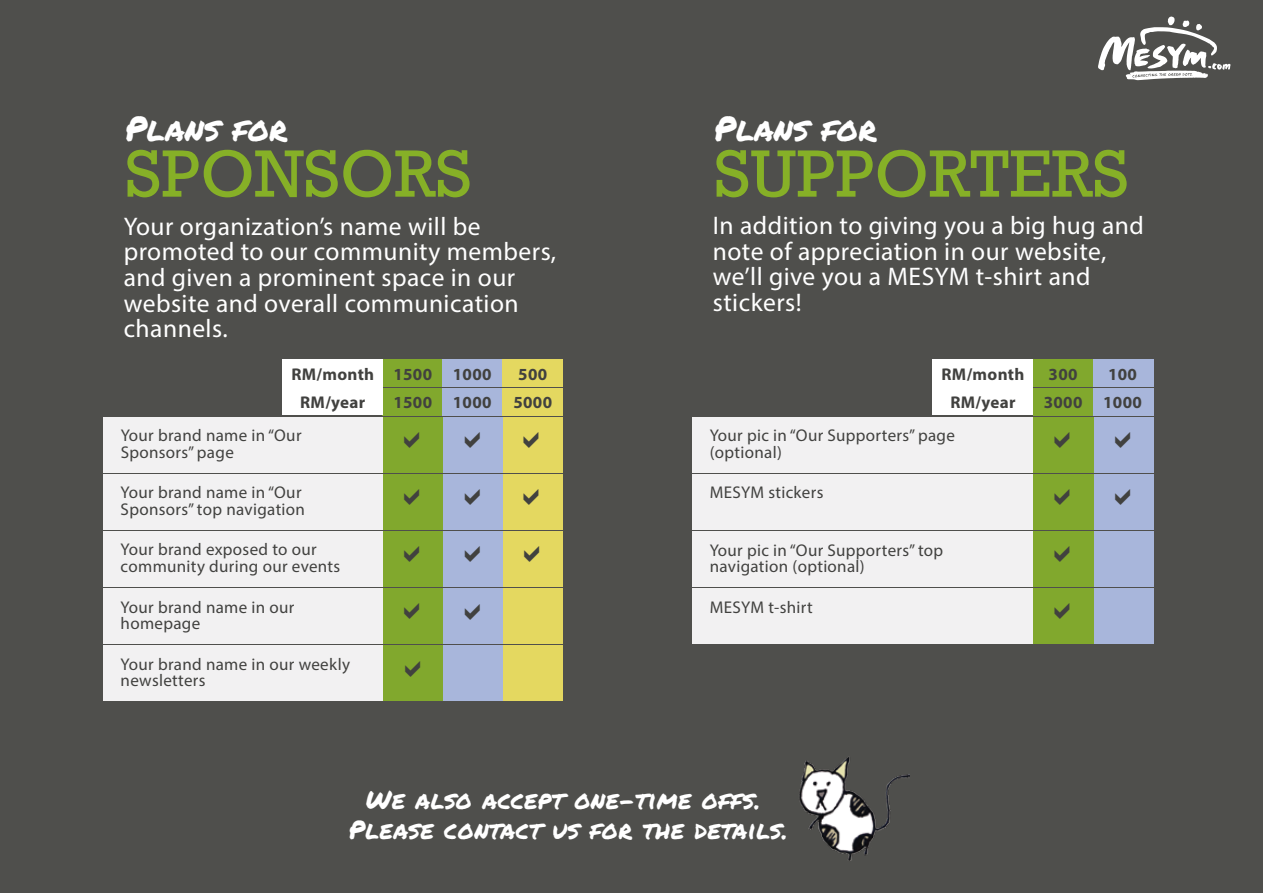
<style>
.page{position:relative;width:1263px;height:893px;background:#4f4f4c}
.page>*{position:absolute;margin:0;border:0;box-sizing:border-box;transform-origin:0 0}
.t1{font:68.1px "Rockwell";color:#86b027}
.t2{font:34.05px "Permanent Marker";color:#fff}
.t3{font:25.5px/25.5px "Myriad Pro";letter-spacing:.02em;color:#fff}
.t4{font:25.5px/30.6px "Permanent Marker";letter-spacing:.02em;color:#fff;text-align:center}
.t5{font:16.95px/16.5px "Myriad Pro";letter-spacing:.02em;color:#41413f}
.t6{font:700 16.95px/28.2px "Myriad Pro";letter-spacing:.02em;color:#41413f}
</style>
<div class="page">
<div style="left:503px;top:417px;width:60px;height:55px;background:#e4d860"></div>
<div style="left:503px;top:474px;width:60px;height:56px;background:#e4d860"></div>
<div style="left:503px;top:531px;width:60px;height:56px;background:#e4d860"></div>
<div style="left:503px;top:588px;width:60px;height:56px;background:#e4d860"></div>
<div style="left:503px;top:645px;width:60px;height:56px;background:#e4d860"></div>
<div style="left:443px;top:417px;width:60px;height:55px;background:#a8b6db"></div>
<div style="left:443px;top:474px;width:60px;height:56px;background:#a8b6db"></div>
<div style="left:443px;top:531px;width:60px;height:56px;background:#a8b6db"></div>
<div style="left:443px;top:588px;width:60px;height:56px;background:#a8b6db"></div>
<div style="left:443px;top:645px;width:60px;height:56px;background:#a8b6db"></div>
<div style="left:383px;top:417px;width:60px;height:55px;background:#81a82d"></div>
<div style="left:383px;top:474px;width:60px;height:56px;background:#81a82d"></div>
<div style="left:383px;top:531px;width:60px;height:56px;background:#81a82d"></div>
<div style="left:383px;top:588px;width:60px;height:56px;background:#81a82d"></div>
<div style="left:383px;top:645px;width:60px;height:56px;background:#81a82d"></div>
<div style="left:104px;top:417px;width:279px;height:55px;background:#f2f1f2"></div>
<div style="left:104px;top:474px;width:279px;height:56px;background:#f2f1f2"></div>
<div style="left:104px;top:531px;width:279px;height:56px;background:#f2f1f2"></div>
<div style="left:104px;top:588px;width:279px;height:56px;background:#f2f1f2"></div>
<div style="left:104px;top:645px;width:279px;height:56px;background:#f2f1f2"></div>
<div style="left:383px;top:360px;width:60px;height:27px;background:#81a82d"></div>
<div style="left:383px;top:388px;width:60px;height:27px;background:#81a82d"></div>
<div style="left:282px;top:360px;width:101px;height:27px;background:#fff"></div>
<div style="left:282px;top:388px;width:101px;height:27px;background:#fff"></div>
<div style="left:443px;top:360px;width:60px;height:27px;background:#a8b6db"></div>
<div style="left:443px;top:388px;width:60px;height:27px;background:#a8b6db"></div>
<div style="left:503px;top:360px;width:60px;height:27px;background:#e4d860"></div>
<div style="left:503px;top:388px;width:60px;height:27px;background:#e4d860"></div>
<div style="left:1093px;top:417px;width:60px;height:55px;background:#a8b6db"></div>
<div style="left:1093px;top:474px;width:60px;height:56px;background:#a8b6db"></div>
<div style="left:1093px;top:531px;width:60px;height:56px;background:#a8b6db"></div>
<div style="left:1093px;top:588px;width:60px;height:56px;background:#a8b6db"></div>
<div style="left:1033px;top:417px;width:60px;height:55px;background:#81a82d"></div>
<div style="left:1033px;top:474px;width:60px;height:56px;background:#81a82d"></div>
<div style="left:1033px;top:531px;width:60px;height:56px;background:#81a82d"></div>
<div style="left:1033px;top:588px;width:60px;height:56px;background:#81a82d"></div>
<div style="left:693px;top:417px;width:340px;height:55px;background:#f2f1f2"></div>
<div style="left:693px;top:474px;width:340px;height:56px;background:#f2f1f2"></div>
<div style="left:693px;top:531px;width:340px;height:56px;background:#f2f1f2"></div>
<div style="left:693px;top:588px;width:340px;height:56px;background:#f2f1f2"></div>
<div style="left:1033px;top:360px;width:60px;height:27px;background:#81a82d"></div>
<div style="left:1033px;top:388px;width:60px;height:27px;background:#81a82d"></div>
<div style="left:932px;top:360px;width:101px;height:27px;background:#fff"></div>
<div style="left:932px;top:388px;width:101px;height:27px;background:#fff"></div>
<div style="left:1093px;top:360px;width:60px;height:27px;background:#a8b6db"></div>
<div style="left:1093px;top:388px;width:60px;height:27px;background:#a8b6db"></div>
<img style="left:798px;top:757px;width:111px;height:104px">
<svg style="left:1098px;top:17px;width:132px;height:63px"></svg>
<h2 class="t2" style="left:125px;top:103px;width:164px">Plans for</h2>
<h1 class="t1" style="left:125px;top:134px;width:348px">SPONSORS</h1>
<h3 class="t3" style="left:124px;top:213px;width:434px">Your organization’s name will be promoted to our community members, and given a prominent space in our website and overall communication channels.</h3>
<p class="t6" style="left:291px;top:360px;width:84px;text-align:center">RM/month<br>RM/year</p>
<p class="t6" style="left:453px;top:359px;width:40px">1000<br>1000</p>
<p class="t6" style="left:513px;top:360px;width:40px">500<br>5000</p>
<p class="t6" style="left:393px;top:359px;width:40px">1500<br>1500</p>
<p class="t5" style="left:121px;top:427px;width:182px">Your brand name in “Our<br>Sponsors” page</p>
<p class="t5" style="left:121px;top:484px;width:186px">Your brand name in “Our<br>Sponsors” top navigation</p>
<p class="t5" style="left:121px;top:541px;width:221px">Your brand exposed to our community during our events</p>
<p class="t5" style="left:121px;top:598px;width:175px">Your brand name in our homepage</p>
<p class="t5" style="left:121px;top:655px;width:231px">Your brand name in our weekly newsletters</p>
<h2 class="t2" style="left:714px;top:103px;width:164px">Plans for</h2>
<h1 class="t1" style="left:714px;top:134px;width:416px">SUPPORTERS</h1>
<h3 class="t3" style="left:713px;top:213px;width:433px">In addition to giving you a big hug and note of appreciation in our website, we’ll give you a MESYM t-shirt and stickers!</h3>
<p class="t6" style="left:941px;top:360px;width:84px;text-align:center">RM/month<br>RM/year</p>
<p class="t6" style="left:1103px;top:359px;width:40px">100<br>1000</p>
<p class="t6" style="left:1044px;top:359px;width:40px">300<br>3000</p>
<p class="t5" style="left:710px;top:427px;width:247px">Your pic in “Our Supporters” page (optional)</p>
<p class="t5" style="left:710px;top:484px;width:115px">MESYM stickers</p>
<p class="t5" style="left:710px;top:541px;width:235px">Your pic in “Our Supporters” top navigation (optional)</p>
<p class="t5" style="left:710px;top:598px;width:105px">MESYM t-shirt</p>
<h3 class="t4" style="left:349px;top:783px;width:441px">We also accept one-time offs.<br>Please contact us for the details.</h3>
</div>
